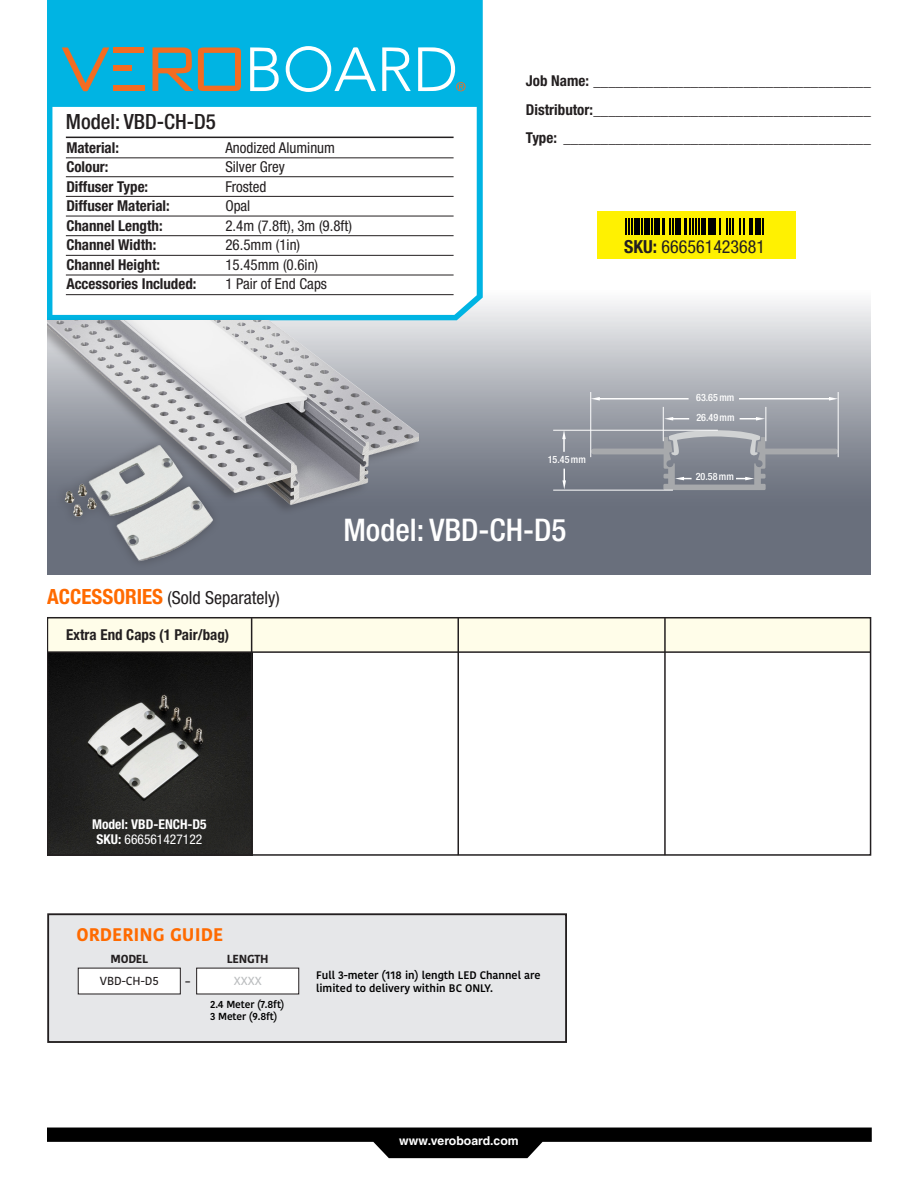
<style>
.page{position:relative;width:918px;height:1188px;background:#fff}
.page>*{position:absolute;margin:0;border:0;box-sizing:border-box;transform-origin:0 0}
.t1{font:500 condensed 31.2px "Helvetica Neue LT Std";color:#fff}
.t2{font:500 condensed 21px "Helvetica Neue LT Std";color:#231f20}
.t3{font:700 18.15px "Kohinoor Bangla";color:#ff6a00}
.t4{font:condensed 18px "Helvetica Neue LT Std";color:#231f20}
.t5{font:700 condensed 15px "Helvetica Neue LT Std";color:#231f20}
.t6{font:condensed 15px "Helvetica Neue LT Std";color:#231f20}
.t7{font:700 condensed 13.5px "Helvetica Neue LT Std";color:#fff}
.t8{font:condensed 13.5px "Helvetica Neue LT Std";color:#fff}
.t9{font:700 12.3px "Helvetica CE";color:#fff}
.t10{font:500 11.7px/21.9px "Kohinoor Bangla";letter-spacing:-.005em;color:#231f20;text-align:center}
.t11{font:700 11.7px/21.9px "Kohinoor Bangla";letter-spacing:-.02em;color:#231f20;text-align:center}
.t12{font:600 10.95px/12.5px "Kohinoor Bangla";color:#000}
.t13{font:600 10.2px/12.3px "Kohinoor Bangla";letter-spacing:-.01em;color:#000}
.t14{font:500 condensed 10.05px "Helvetica Neue LT Std";color:#fff}
.t15{font:700 9.6px "Kohinoor Bangla";color:#231f20}
.s1{font-weight:700}
.s2{font-weight:700;font-size:21px;color:#ff6a00}
.s3{font-weight:500;color:#bcbec0}
</style>
<div class="page">
<svg style="left:47px;top:301px;width:824px;height:274px;background:#989ca5"></svg>
<svg style="left:47px;top:0;width:436px;height:320px"></svg>
<div style="left:47px;top:617px;width:824px;height:35px;background:#fffde9"></div>
<img style="left:50px;top:653px;width:201px;height:200px">
<div style="left:597px;top:212px;width:199px;height:47px;background:#fff101"></div>
<hr style="left:66px;top:137px;width:388px;height:1px;background:#231f20">
<hr style="left:66px;top:158px;width:388px;height:1px;background:#231f20">
<hr style="left:66px;top:176px;width:388px;height:1px;background:#231f20">
<hr style="left:66px;top:196px;width:388px;height:1px;background:#231f20">
<hr style="left:66px;top:216px;width:388px;height:1px;background:#231f20">
<hr style="left:66px;top:235px;width:388px;height:1px;background:#231f20">
<hr style="left:66px;top:255px;width:388px;height:1px;background:#231f20">
<hr style="left:66px;top:275px;width:388px;height:1px;background:#231f20">
<hr style="left:66px;top:294px;width:388px;height:1px;background:#231f20">
<svg style="left:47px;top:1128px;width:825px;height:30px"></svg>
<div style="left:47px;top:617px;width:824px;height:239px;border:2px solid #231f20"></div>
<hr style="left:47px;top:651px;width:824px;height:2px;background:#231f20">
<div style="left:34px;top:316px;width:387px;height:200px;background:#231f20;opacity:.35"></div>
<img style="left:47px;top:320px;width:371px;height:239px">
<svg style="left:740px;top:417px;width:25px;height:4px"></svg>
<svg style="left:664px;top:417px;width:25px;height:4px"></svg>
<svg style="left:591px;top:430px;width:247px;height:60px;background:#898d97"></svg>
<svg style="left:739px;top:397px;width:99px;height:4px"></svg>
<svg style="left:591px;top:397px;width:98px;height:4px"></svg>
<svg style="left:562px;top:469px;width:4px;height:20px"></svg>
<svg style="left:562px;top:431px;width:4px;height:21px"></svg>
<hr style="left:553px;top:430px;width:165px;height:1px;background:#fff">
<hr style="left:553px;top:490px;width:120px;height:1px;background:#fff">
<hr style="left:766px;top:407px;width:1px;height:34px;background:#fff">
<hr style="left:663px;top:407px;width:1px;height:34px;background:#fff">
<hr style="left:838px;top:392px;width:1px;height:65px;background:#fff">
<hr style="left:590px;top:392px;width:1px;height:65px;background:#fff">
<div style="left:113px;top:47px;width:31px;height:6px;background:#f36c21"></div>
<svg style="left:153px;top:47px;width:88px;height:44px;background:#669590"></svg>
<svg style="left:250px;top:47px;width:29px;height:44px"></svg>
<svg style="left:418px;top:47px;width:48px;height:44px"></svg>
<svg style="left:62px;top:47px;width:47px;height:44px;background:#3ca2b2"></svg>
<svg style="left:382px;top:47px;width:29px;height:44px"></svg>
<div style="left:113px;top:86px;width:31px;height:5px;background:#f36c21"></div>
<div style="left:113px;top:66px;width:18px;height:5px;background:#f36c21"></div>
<svg style="left:286px;top:46px;width:90px;height:46px"></svg>
<img style="left:47px;top:413px;width:179px;height:157px">
<hr style="left:251px;top:652px;width:1px;height:203px;background:#231f20">
<hr style="left:251px;top:618px;width:1px;height:35px;background:#231f20">
<hr style="left:458px;top:618px;width:1px;height:237px;background:#231f20">
<hr style="left:664px;top:618px;width:2px;height:237px;background:#231f20">
<div style="left:48px;top:914px;width:518px;height:128px;background:#e6e7e9"></div>
<div style="left:47px;top:913px;width:520px;height:130px;border:2px solid #231f20"></div>
<div style="left:78px;top:968px;width:102px;height:26px;background:#fff"></div>
<div style="left:197px;top:968px;width:102px;height:26px;background:#fff"></div>
<div style="left:0;top:0;width:47px;height:1188px;background:#fff"></div>
<svg style="left:625px;top:218px;width:8px;height:17px"></svg>
<div style="left:634px;top:218px;width:6px;height:17px;background:#000"></div>
<svg style="left:641px;top:218px;width:2px;height:17px"></svg>
<div style="left:644px;top:218px;width:6px;height:17px;background:#000"></div>
<svg style="left:652px;top:218px;width:1px;height:17px"></svg>
<div style="left:655px;top:218px;width:5px;height:17px;background:#000"></div>
<hr style="left:662px;top:218px;width:3px;height:17px;background:#000">
<svg style="left:669px;top:218px;width:5px;height:17px"></svg>
<div style="left:675px;top:218px;width:6px;height:17px;background:#000"></div>
<hr style="left:684px;top:218px;width:3px;height:17px;background:#000">
<svg style="left:690px;top:218px;width:10px;height:17px"></svg>
<div style="left:701px;top:218px;width:5px;height:17px;background:#000"></div>
<hr style="left:709px;top:218px;width:3px;height:17px;background:#000">
<hr style="left:713px;top:218px;width:3px;height:17px;background:#000">
<svg style="left:719px;top:218px;width:1px;height:17px"></svg>
<svg style="left:726px;top:218px;width:7px;height:17px"></svg>
<svg style="left:739px;top:218px;width:6px;height:17px"></svg>
<hr style="left:749px;top:218px;width:3px;height:17px;background:#000">
<hr style="left:755px;top:218px;width:3px;height:17px;background:#000">
<svg style="left:760px;top:218px;width:4px;height:17px"></svg>
<p class="t2" style="left:66px;top:110px;width:152px">Model: VBD-CH-D5</p>
<p class="t5" style="left:66px;top:139px;width:54px">Material:</p>
<p class="t6" style="left:225px;top:139px;width:111px">Anodized Aluminum</p>
<p class="t5" style="left:66px;top:158px;width:44px">Colour:</p>
<p class="t6" style="left:225px;top:158px;width:61px">Silver Grey</p>
<p class="t5" style="left:66px;top:178px;width:83px">Diffuser Type:</p>
<p class="t6" style="left:225px;top:178px;width:43px">Frosted</p>
<p class="t5" style="left:66px;top:197px;width:105px">Diffuser Material:</p>
<p class="t6" style="left:225px;top:197px;width:27px">Opal</p>
<p class="t5" style="left:66px;top:217px;width:98px">Channel Length:</p>
<p class="t6" style="left:225px;top:217px;width:128px">2.4m (7.8ft), 3m (9.8ft)</p>
<p class="t5" style="left:66px;top:236px;width:91px">Channel Width:</p>
<p class="t6" style="left:225px;top:236px;width:76px">26.5mm (1in)</p>
<p class="t5" style="left:66px;top:256px;width:95px">Channel Height:</p>
<p class="t6" style="left:225px;top:256px;width:94px">15.45mm (0.6in)</p>
<p class="t5" style="left:66px;top:275px;width:132px">Accessories Included:</p>
<p class="t6" style="left:225px;top:275px;width:103px">1 Pair of End Caps</p>
<p class="t5" style="left:526px;top:72px;width:346px">Job Name: _____________________________________</p>
<p class="t5" style="left:526px;top:100px;width:346px">Distributor:_____________________________________</p>
<p class="t5" style="left:526px;top:129px;width:346px">Type: _________________________________________</p>
<p class="t4" style="left:624px;top:236px;width:143px"><span class="s1">SKU:</span> 666561423681</p>
<p class="t14" style="left:696px;top:392px;width:40px">63.65 mm</p>
<p class="t14" style="left:548px;top:454px;width:40px">15.45 mm</p>
<p class="t14" style="left:696px;top:412px;width:40px">26.49 mm</p>
<p class="t14" style="left:696px;top:471px;width:40px">20.58 mm</p>
<p class="t4" style="left:47px;top:588px;width:234px"><span class="s2">ACCESSORIES</span> (Sold Separately)</p>
<p class="t5" style="left:66px;top:625px;width:165px">Extra End Caps (1 Pair/bag)</p>
<p class="t1" style="left:343px;top:512px;width:224px">Model: VBD-CH-D5</p>
<p class="t7" style="left:92px;top:816px;width:116px">Model: VBD-ENCH-D5</p>
<p class="t8" style="left:97px;top:831px;width:107px"><span class="s1">SKU:</span> 666561427122</p>
<p class="t3" style="left:76px;top:918px;width:148px">ORDERING GUIDE</p>
<p class="t10" style="left:100px;top:947px;width:61px"><span class="s1">MODEL<br></span>VBD-CH-D5</p>
<p class="t15" style="left:186px;top:973px;width:6px">–</p>
<p class="t11" style="left:227px;top:947px;width:43px">LENGTH<br><span class="s3">XXXX</span></p>
<p class="t13" style="left:210px;top:998px;width:76px">2.4 Meter (7.8ft)<br>3 Meter (9.8ft)</p>
<p class="t12" style="left:316px;top:969px;width:226px">Full 3-meter (118 in) length LED Channel are limited to delivery within BC ONLY.</p>
<p class="t9" style="left:399px;top:1133px;width:121px">www.veroboard.com</p>
</div>
